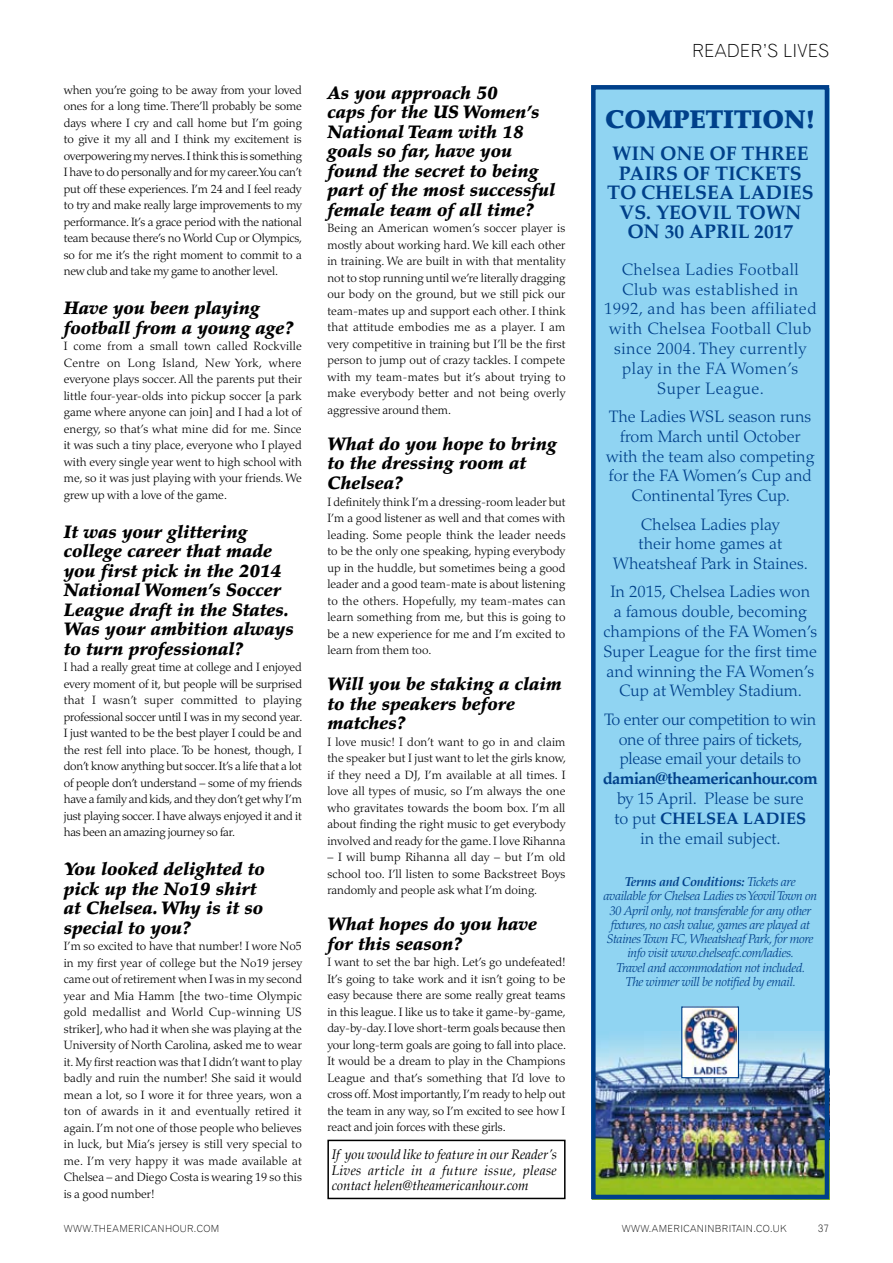
<style>
.page{position:relative;width:893px;height:1263px;background:#fff}
.page>*{position:absolute;margin:0;border:0;box-sizing:border-box;transform-origin:0 0}
.t1{font:900 25.5px "Palatino";color:#00408a}
.t2{font:700 19.5px/19.5px "Palatino";color:#00408a;text-align:center}
.t3{font:italic 900 18px/19.5px "Palatino";color:#000}
.t4{font:18px "Gothic 720 BT Light B";letter-spacing:.01em;color:#000}
.t5{font:300 16.5px/19.8px "Palatino";color:#00408a;text-align:center}
.t6{font:300 16.5px/19.8px "Palatino";letter-spacing:.03em;color:#00408a;text-align:center}
.t7{font:300 16.5px/19.8px "Palatino";letter-spacing:-.02em;color:#00408a;text-align:center}
.t8{font:700 16.5px "Palatino";letter-spacing:-.04em;color:#00408a}
.t9{font:italic 13.5px/15.8px "Palatino";color:#000;text-align:justify}
.t10{font:italic 300 12.75px/14.2px "Palatino";letter-spacing:-.03em;color:#00408a;text-align:center}
.t11{font:300 12px/16.5px "Palatino";color:#000;text-align:justify}
.t12{font:10.5px "Gothic 720 BT Light B";color:#000}
.t13{font:9.75px "Gothic 720 BT Light B";letter-spacing:.04em;color:#000}
.s1{font-weight:700}
</style>
<div class="page">
<div style="left:594px;top:88px;width:235px;height:956px;background:#90d4f2"></div>
<img style="left:596px;top:1032px;width:228px;height:162px">
<div style="left:591px;top:85px;width:238px;height:1114px;border:4px solid #00408a"></div>
<svg style="left:683px;top:1008px;width:54px;height:68px"></svg>
<img style="left:684px;top:1008px;width:52px;height:68px">
<div style="left:681px;top:1006px;width:58px;height:72px;border:1px solid #00408a"></div>
<div style="left:327px;top:1140px;width:239px;height:59px;border:2px solid #000"></div>
<p class="t11" style="left:64px;top:82px;width:240px">when you’re going to be away from your loved ones for a long time. There’ll probably be some days where I cry and call home but I’m going to give it my all and I think my excitement is overpowering my nerves. I think this is something I have to do personally and for my career. You can’t put off these experiences. I’m 24 and I feel ready to try and make really large improvements to my performance. It’s a grace period with the national team because there’s no World Cup or Olympics, so for me it’s the right moment to commit to a new club and take my game to another level.</p>
<h3 class="t3" style="left:64px;top:299px;width:231px">Have you been playing football from a young age?</h3>
<p class="t11" style="left:64px;top:338px;width:240px">I come from a small town called Rockville Centre on Long Island, New York, where everyone plays soccer. All the parents put their little four-year-olds into pickup soccer [a park game where anyone can join] and I had a lot of energy, so that’s what mine did for me. Since it was such a tiny place, everyone who I played with every single year went to high school with me, so it was just playing with your friends. We grew up with a love of the game.</p>
<h3 class="t3" style="left:64px;top:522px;width:231px">It was your glittering college career that made you first pick in the 2014<br>National Women’s Soccer<br>League draft in the States.<br>Was your ambition always to turn professional?</h3>
<p class="t11" style="left:64px;top:659px;width:240px">I had a really great time at college and I enjoyed every moment of it, but people will be surprised that I wasn’t super committed to playing professional soccer until I was in my second year.<br>I just wanted to be the best player I could be and the rest fell into place. To be honest, though, I don’t know anything but soccer. It’s a life that a lot of people don’t understand – some of my friends have a family and kids, and they don’t get why I’m just playing soccer. I have always enjoyed it and it has been an amazing journey so far.</p>
<h3 class="t3" style="left:64px;top:860px;width:203px">You looked delighted to pick up the No19 shirt at Chelsea. Why is it so special to you?</h3>
<p class="t11" style="left:64px;top:938px;width:240px">I’m so excited to have that number! I wore No5 in my first year of college but the No19 jersey came out of retirement when I was in my second year and Mia Hamm [the two-time Olympic gold medallist and World Cup-winning US striker], who had it when she was playing at the University of North Carolina, asked me to wear it. My first reaction was that I didn’t want to play badly and ruin the number! She said it would mean a lot, so I wore it for three years, won a ton of awards in it and eventually retired it again. I’m not one of those people who believes in luck, but Mia’s jersey is still very special to me. I’m very happy it was made available at Chelsea – and Diego Costa is wearing 19 so this is a good number!</p>
<h3 class="t3" style="left:327px;top:83px;width:229px">As you approach 50<br>caps for the US Women’s<br>National Team with 18 goals so far, have you found the secret to being part of the most successful female team of all time?</h3>
<p class="t11" style="left:327px;top:220px;width:240px">Being an American women’s soccer player is mostly about working hard. We kill each other in training. We are built in with that mentality not to stop running until we’re literally dragging our body on the ground, but we still pick our team-mates up and support each other. I think that attitude embodies me as a player. I am very competitive in training but I’ll be the first person to jump out of crazy tackles. I compete with my team-mates but it’s about trying to make everybody better and not being overly aggressive around them.</p>
<h3 class="t3" style="left:327px;top:434px;width:231px">What do you hope to bring to the dressing room at<br>Chelsea?</h3>
<p class="t11" style="left:327px;top:493px;width:240px">I definitely think I’m a dressing-room leader but I’m a good listener as well and that comes with leading. Some people think the leader needs to be the only one speaking, hyping everybody up in the huddle, but sometimes being a good leader and a good team-mate is about listening to the others. Hopefully, my team-mates can learn something from me, but this is going to be a new experience for me and I’m excited to learn from them too.</p>
<h3 class="t3" style="left:327px;top:674px;width:236px">Will you be staking a claim to the speakers before matches?</h3>
<p class="t11" style="left:327px;top:733px;width:240px">I love music! I don’t want to go in and claim the speaker but I just want to let the girls know, if they need a DJ, I’m available at all times. I love all types of music, so I’m always the one who gravitates towards the boom box. I’m all about finding the right music to get everybody involved and ready for the game. I love Rihanna</p>
<p class="t11" style="left:327px;top:849px;width:240px">– I will bump Rihanna all day – but I’m old school too. I’ll listen to some Backstreet Boys randomly and people ask what I’m doing.</p>
<h3 class="t3" style="left:327px;top:914px;width:211px">What hopes do you have for this season?</h3>
<p class="t11" style="left:327px;top:954px;width:240px">I want to set the bar high. Let’s go undefeated!<br>It’s going to take work and it isn’t going to be easy because there are some really great teams in this league. I like us to take it game-by-game, day-by-day. I love short-term goals because then your long-term goals are going to fall into place.<br>It would be a dream to play in the Champions League and that’s something that I’d love to cross off. Most importantly, I’m ready to help out the team in any way, so I’m excited to see how I react and join forces with these girls.</p>
<p class="t9" style="left:332px;top:1146px;width:227px">If you would like to feature in our Reader’s Lives article in a future issue, please contact helen@theamericanhour.com</p>
<h3 class="t4" style="left:692px;top:40px;width:138px">READER ’S LIVES</h3>
<h1 class="t1" style="left:605px;top:104px;width:212px">COMPETITION!</h1>
<h2 class="t2" style="left:607px;top:143px;width:208px">WIN ONE OF THREE<br>PAIRS OF TICKETS<br>TO CHELSEA LADIES<br>VS. YEOVIL TOWN<br>ON 30 APRIL 2017</h2>
<h3 class="t6" style="left:604px;top:260px;width:214px">Chelsea Ladies Football<br>Club was established in<br>1992, and has been affiliated with Chelsea Football Club since 2004. They currently play in the FA Women’s<br>Super League.</h3>
<h3 class="t5" style="left:606px;top:407px;width:210px">The Ladies WSL season runs from March until October with the team also competing for the FA Women’s Cup and<br>Continental Tyres Cup.</h3>
<h3 class="t5" style="left:613px;top:514px;width:196px">Chelsea Ladies play<br>their home games at<br>Wheatsheaf Park in Staines.</h3>
<h3 class="t5" style="left:603px;top:582px;width:215px">In 2015, Chelsea Ladies won<br>a famous double, becoming champions of the FA Women’s<br>Super League for the first time and winning the FA Women’s<br>Cup at Wembley Stadium.</h3>
<h3 class="t7" style="left:604px;top:709px;width:213px">To enter our competition to win one of three pairs of tickets, please email your details to</h3>
<h3 class="t8" style="left:603px;top:764px;width:216px">damian@theamericanhour.com</h3>
<h3 class="t5" style="left:614px;top:789px;width:193px">by 15 April. Please be sure to put <span class="s1">CHELSEA LADIES </span>in the email subject.</h3>
<p class="t10" style="left:603px;top:875px;width:215px"><span class="s1">Terms and Conditions:</span> Tickets are available for Chelsea Ladies vs Yeovil Town on 30 April only, not transferable for any other fixtures, no cash value, games are played at Staines Town FC, Wheatsheaf Park, for more info visit www.chelseafc.com/ladies.<br>Travel and accommodation not included.<br>The winner will be notified by email.</p>
<p class="t13" style="left:64px;top:1222px;width:157px">WWW.THEAMERICANHOUR.COM</p>
<p class="t13" style="left:622px;top:1222px;width:166px">WWW.AMERICANINBRITAIN.CO.UK</p>
<p class="t12" style="left:818px;top:1221px;width:13px">37</p>
</div>
